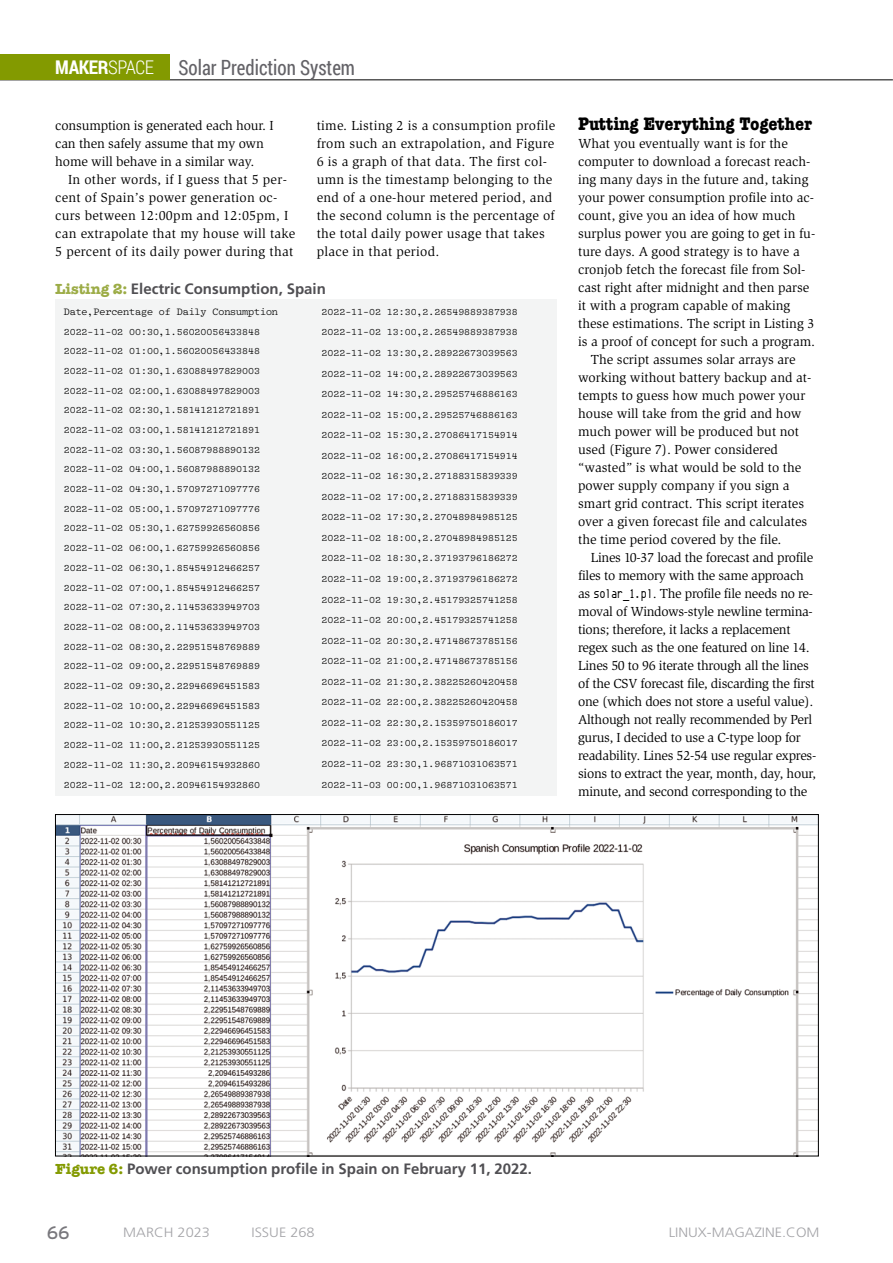
<style>
.page{position:relative;width:893px;height:1263px;background:#fff}
.page>*{position:absolute;margin:0;border:0;box-sizing:border-box;transform-origin:0 0}
.t1{font:21px "Roboto Condensed";color:#636267;scale:.9 1}
.t2{font:700 condensed 18.75px "American Typewriter";color:#000;scale:1.13 1}
.t3{font:18px "Interstate";color:#79787d}
.t4{font:700 15px "Frutiger";color:#504f53}
.t5{font:13.5px "Slimbach";color:#000}
.t6{font:13.5px "Slimbach";letter-spacing:-.02em;color:#000}
.t7{font:13.5px/18px "Slimbach";letter-spacing:.02em;color:#000}
.t8{font:300 13.5px "Frutiger";color:#a3a3a7;scale:1.08 1}
.t9{font:8.85px "Fantabular MVB";color:#000;scale:.96 1}
.s1{font-weight:700;font-size:18.9px;color:#fff}
.s2{font-weight:300;font-size:18.9px;color:#fff}
.s3{font-family:"American Typewriter";color:#9cac46}
.s4{font-family:"Envy Code R";font-size:12.75px}
.s5{font-family:"American Typewriter";color:#839a00}
</style>
<div class="page">
<div style="left:55px;top:300px;width:502px;height:496px;background:#f3f4f4"></div>
<img style="left:57px;top:816px;width:760px;height:338px">
<hr style="left:0;top:80px;width:893px;height:1px;background:#000">
<div style="left:0;top:54px;width:170px;height:26px;background:#839a00"></div>
<h1 class="t1" style="left:55px;top:52px;width:335px"><span class="s1">MAKER</span><span class="s2">SPACE</span> Solar Prediction System</h1>
<p class="t5" style="left:55px;top:118px;width:220px">consumption is generated each hour. I</p>
<p class="t5" style="left:55px;top:136px;width:210px">can then safely assume that my own</p>
<p class="t5" style="left:55px;top:154px;width:201px">home will behave in a similar way.</p>
<p class="t7" style="left:68px;top:171px;width:220px">In other words, if I guess that 5 per-</p>
<p class="t7" style="left:55px;top:189px;width:224px">cent of Spain’s power generation oc-</p>
<p class="t7" style="left:55px;top:207px;width:234px">curs between 12:00pm and 12:05pm, I</p>
<p class="t7" style="left:55px;top:225px;width:242px">can extrapolate that my house will take</p>
<p class="t7" style="left:55px;top:243px;width:240px">5 percent of its daily power during that</p>
<p class="t7" style="left:317px;top:117px;width:240px">time. Listing 2 is a consumption profile from such an extrapolation, and Figure 6 is a graph of that data. The first col&shy;umn is the timestamp belonging to the end of a one-hour metered period, and the second column is the percentage of the total daily power usage that takes place in that period.</p>
<p class="t4" style="left:55px;top:280px;width:272px"><span class="s3">Listing 2:</span> Electric Consumption, Spain</p>
<p class="t9" style="left:64px;top:306px;width:225px">Date,Percentage of Daily Consumption</p>
<p class="t9" style="left:64px;top:325px;width:206px">2022‑11‑02 00:30,1.56020056433848</p>
<p class="t9" style="left:64px;top:345px;width:206px">2022‑11‑02 01:00,1.56020056433848</p>
<p class="t9" style="left:64px;top:365px;width:206px">2022‑11‑02 01:30,1.63088497829003</p>
<p class="t9" style="left:64px;top:385px;width:206px">2022‑11‑02 02:00,1.63088497829003</p>
<p class="t9" style="left:64px;top:404px;width:206px">2022‑11‑02 02:30,1.58141212721891</p>
<p class="t9" style="left:64px;top:424px;width:206px">2022‑11‑02 03:00,1.58141212721891</p>
<p class="t9" style="left:64px;top:444px;width:206px">2022‑11‑02 03:30,1.56087988890132</p>
<p class="t9" style="left:64px;top:463px;width:206px">2022‑11‑02 04:00,1.56087988890132</p>
<p class="t9" style="left:64px;top:483px;width:206px">2022‑11‑02 04:30,1.57097271097776</p>
<p class="t9" style="left:64px;top:503px;width:206px">2022‑11‑02 05:00,1.57097271097776</p>
<p class="t9" style="left:64px;top:522px;width:206px">2022‑11‑02 05:30,1.62759926560856</p>
<p class="t9" style="left:64px;top:542px;width:206px">2022‑11‑02 06:00,1.62759926560856</p>
<p class="t9" style="left:64px;top:562px;width:206px">2022‑11‑02 06:30,1.85454912466257</p>
<p class="t9" style="left:64px;top:581px;width:206px">2022‑11‑02 07:00,1.85454912466257</p>
<p class="t9" style="left:64px;top:601px;width:206px">2022‑11‑02 07:30,2.11453633949703</p>
<p class="t9" style="left:64px;top:621px;width:206px">2022‑11‑02 08:00,2.11453633949703</p>
<p class="t9" style="left:64px;top:641px;width:206px">2022‑11‑02 08:30,2.22951548769889</p>
<p class="t9" style="left:64px;top:660px;width:206px">2022‑11‑02 09:00,2.22951548769889</p>
<p class="t9" style="left:64px;top:680px;width:206px">2022‑11‑02 09:30,2.22946696451583</p>
<p class="t9" style="left:64px;top:700px;width:206px">2022‑11‑02 10:00,2.22946696451583</p>
<p class="t9" style="left:64px;top:719px;width:206px">2022‑11‑02 10:30,2.21253930551125</p>
<p class="t9" style="left:64px;top:739px;width:206px">2022‑11‑02 11:00,2.21253930551125</p>
<p class="t9" style="left:64px;top:759px;width:206px">2022‑11‑02 11:30,2.20946154932860</p>
<p class="t9" style="left:64px;top:778px;width:206px">2022‑11‑02 12:00,2.20946154932860</p>
<p class="t9" style="left:322px;top:306px;width:206px">2022‑11‑02 12:30,2.26549889387938</p>
<p class="t9" style="left:322px;top:326px;width:206px">2022‑11‑02 13:00,2.26549889387938</p>
<p class="t9" style="left:322px;top:347px;width:206px">2022‑11‑02 13:30,2.28922673039563</p>
<p class="t9" style="left:322px;top:367px;width:206px">2022‑11‑02 14:00,2.28922673039563</p>
<p class="t9" style="left:322px;top:388px;width:206px">2022‑11‑02 14:30,2.29525746886163</p>
<p class="t9" style="left:322px;top:409px;width:206px">2022‑11‑02 15:00,2.29525746886163</p>
<p class="t9" style="left:322px;top:429px;width:206px">2022‑11‑02 15:30,2.27086417154914</p>
<p class="t9" style="left:322px;top:450px;width:206px">2022‑11‑02 16:00,2.27086417154914</p>
<p class="t9" style="left:322px;top:470px;width:206px">2022‑11‑02 16:30,2.27188315839339</p>
<p class="t9" style="left:322px;top:491px;width:206px">2022‑11‑02 17:00,2.27188315839339</p>
<p class="t9" style="left:322px;top:511px;width:206px">2022‑11‑02 17:30,2.27048984985125</p>
<p class="t9" style="left:322px;top:532px;width:206px">2022‑11‑02 18:00,2.27048984985125</p>
<p class="t9" style="left:322px;top:552px;width:206px">2022‑11‑02 18:30,2.37193796186272</p>
<p class="t9" style="left:322px;top:573px;width:206px">2022‑11‑02 19:00,2.37193796186272</p>
<p class="t9" style="left:322px;top:593px;width:206px">2022‑11‑02 19:30,2.45179325741258</p>
<p class="t9" style="left:322px;top:614px;width:206px">2022‑11‑02 20:00,2.45179325741258</p>
<p class="t9" style="left:322px;top:635px;width:206px">2022‑11‑02 20:30,2.47148673785156</p>
<p class="t9" style="left:322px;top:655px;width:206px">2022‑11‑02 21:00,2.47148673785156</p>
<p class="t9" style="left:322px;top:676px;width:206px">2022‑11‑02 21:30,2.38225260420458</p>
<p class="t9" style="left:322px;top:696px;width:206px">2022‑11‑02 22:00,2.38225260420458</p>
<p class="t9" style="left:322px;top:717px;width:206px">2022‑11‑02 22:30,2.15359750186017</p>
<p class="t9" style="left:322px;top:737px;width:206px">2022‑11‑02 23:00,2.15359750186017</p>
<p class="t9" style="left:322px;top:758px;width:206px">2022‑11‑02 23:30,1.96871031063571</p>
<p class="t9" style="left:322px;top:778px;width:206px">2022‑11‑03 00:00,1.96871031063571</p>
<p class="t2" style="left:578px;top:109px;width:209px">Putting Everything Together</p>
<p class="t5" style="left:578px;top:136px;width:211px">What you eventually want is for the</p>
<p class="t5" style="left:578px;top:154px;width:234px">computer to download a forecast reach-</p>
<p class="t5" style="left:578px;top:172px;width:232px">ing many days in the future and, taking</p>
<p class="t5" style="left:578px;top:190px;width:237px">your power consumption profile into ac-</p>
<p class="t5" style="left:578px;top:208px;width:219px">count, give you an idea of how much</p>
<p class="t5" style="left:578px;top:226px;width:239px">surplus power you are going to get in fu-</p>
<p class="t5" style="left:578px;top:244px;width:223px">ture days. A good strategy is to have a</p>
<p class="t5" style="left:578px;top:262px;width:229px">cronjob fetch the forecast file from Sol-</p>
<p class="t5" style="left:578px;top:280px;width:233px">cast right after midnight and then parse</p>
<p class="t5" style="left:578px;top:298px;width:214px">it with a program capable of making</p>
<p class="t5" style="left:578px;top:316px;width:238px">these estimations. The script in Listing 3</p>
<p class="t5" style="left:578px;top:334px;width:239px">is a proof of concept for such a program.</p>
<p class="t5" style="left:591px;top:352px;width:206px">The script assumes solar arrays are</p>
<p class="t5" style="left:578px;top:370px;width:235px">working without battery backup and at-</p>
<p class="t5" style="left:578px;top:388px;width:229px">tempts to guess how much power your</p>
<p class="t5" style="left:578px;top:406px;width:225px">house will take from the grid and how</p>
<p class="t5" style="left:578px;top:424px;width:222px">much power will be produced but not</p>
<p class="t5" style="left:578px;top:442px;width:201px">used (Figure 7). Power considered</p>
<p class="t5" style="left:578px;top:460px;width:225px">“wasted” is what would be sold to the</p>
<p class="t5" style="left:578px;top:478px;width:213px">power supply company if you sign a</p>
<p class="t5" style="left:578px;top:496px;width:228px">smart grid contract. This script iterates</p>
<p class="t5" style="left:578px;top:514px;width:231px">over a given forecast file and calculates</p>
<p class="t5" style="left:578px;top:532px;width:205px">the time period covered by the file.</p>
<p class="t6" style="left:591px;top:550px;width:224px">Lines 10-37 load the forecast and profile</p>
<p class="t6" style="left:578px;top:568px;width:227px">files to memory with the same approach</p>
<p class="t6" style="left:578px;top:586px;width:236px">as <span class="s4">solar_1.pl</span>. The profile file needs no re-</p>
<p class="t6" style="left:578px;top:604px;width:236px">moval of Windows-style newline termina-</p>
<p class="t6" style="left:578px;top:622px;width:214px">tions; therefore, it lacks a replacement</p>
<p class="t6" style="left:578px;top:640px;width:233px">regex such as the one featured on line 14.</p>
<p class="t6" style="left:578px;top:658px;width:232px">Lines 50 to 96 iterate through all the lines</p>
<p class="t6" style="left:578px;top:676px;width:238px">of the CSV forecast file, discarding the first</p>
<p class="t6" style="left:578px;top:694px;width:237px">one (which does not store a useful value).</p>
<p class="t6" style="left:578px;top:712px;width:236px">Although not really recommended by Perl</p>
<p class="t6" style="left:578px;top:730px;width:224px">gurus, I decided to use a C-type loop for</p>
<p class="t6" style="left:578px;top:748px;width:240px">readability. Lines 52-54 use regular expres-</p>
<p class="t6" style="left:578px;top:766px;width:239px">sions to extract the year, month, day, hour,</p>
<p class="t6" style="left:578px;top:784px;width:231px">minute, and second corresponding to the</p>
<p class="t4" style="left:55px;top:1160px;width:478px"><span class="s5">Figure 6:</span> Power consumption profile in Spain on February 11, 2022.</p>
<p class="t3" style="left:47px;top:1222px;width:24px">66</p>
<h3 class="t8" style="left:123px;top:1224px;width:82px">MARCH 2023</h3>
<h3 class="t8" style="left:251px;top:1224px;width:60px">ISSUE 268</h3>
<h3 class="t8" style="left:669px;top:1224px;width:141px">LINUX-MAGAZINE.COM</h3>
</div>
